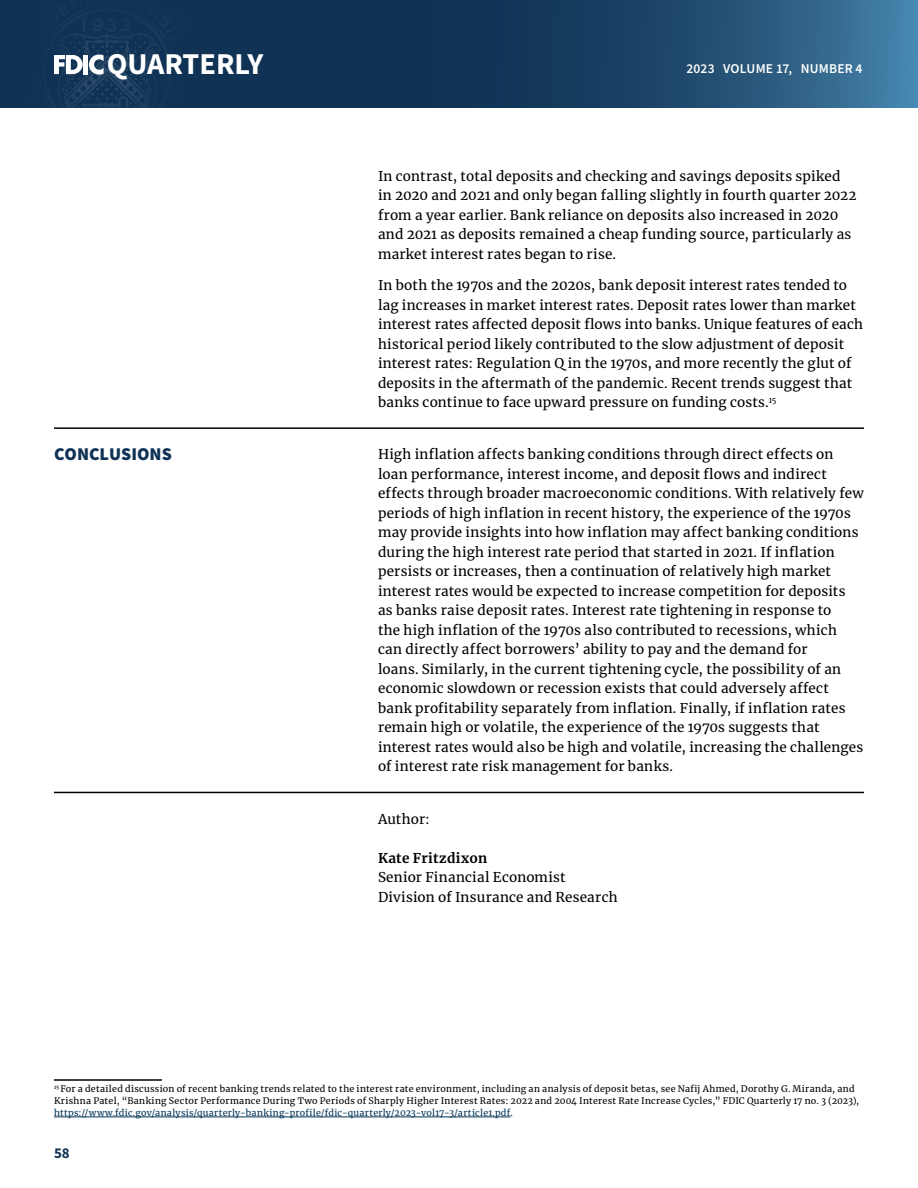
<style>
.page{position:relative;width:918px;height:1188px;background:#fff}
.page>*{position:absolute;margin:0;border:0;box-sizing:border-box;transform-origin:0 0}
.t1{font:700 30.3px "Source Sans Pro";color:#fff}
.t2{font:900 18px "Source Sans Pro";color:#103355}
.t3{font:700 15px "Source Sans Pro";color:#103355}
.Bodynorm_table{font:13.5px/19.5px "Merriweather";letter-spacing:.015em;color:#000}
.t4{font:600 13.5px "Source Sans Pro";letter-spacing:.015em;color:#fff}
.footnote_NEW{font:9px/12px "Merriweather";letter-spacing:.03em;color:#000}
.s1{font-weight:700}
.s2{color:#003256}
</style>
<div class="page">
<svg style="left:0;top:0;width:918px;height:108px;background:#1c4569"></svg>
<svg style="left:12px;top:0;width:190px;height:108px;background:#1a3b5c"></svg>
<hr style="left:54px;top:427px;width:324px;height:2px;background:#000">
<hr style="left:378px;top:427px;width:486px;height:2px;background:#000">
<hr style="left:54px;top:792px;width:324px;height:1px;background:#000">
<hr style="left:378px;top:792px;width:486px;height:1px;background:#000">
<hr style="left:54px;top:1079px;width:108px;height:2px;background:#000">
<hr style="left:54px;top:1117px;width:457px;height:1px;background:#003256">
<h1 class="t1" style="left:107px;top:43px;width:158px">QUARTERLY</h1>
<p class="t4" style="left:687px;top:60px;width:178px">2023 VOLUME 17, NUMBER 4</p>
<p class="Bodynorm_table" style="left:378px;top:166px;width:480px">In contrast, total deposits and checking and savings deposits spiked in 2020 and 2021 and only began falling slightly in fourth quarter 2022 from a year earlier. Bank reliance on deposits also increased in 2020 and 2021 as deposits remained a cheap funding source, particularly as market interest rates began to rise.</p>
<p class="Bodynorm_table" style="left:378px;top:275px;width:487px">In both the 1970s and the 2020s, bank deposit interest rates tended to lag increases in market interest rates. Deposit rates lower than market interest rates affected deposit flows into banks. Unique features of each historical period likely contributed to the slow adjustment of deposit interest rates: Regulation Q in the 1970s, and more recently the glut of deposits in the aftermath of the pandemic. Recent trends suggest that banks continue to face upward pressure on funding costs.<sup>15</sup></p>
<h2 class="t2" style="left:54px;top:441px;width:119px">CONCLUSIONS</h2>
<p class="Bodynorm_table" style="left:378px;top:444px;width:487px">High inflation affects banking conditions through direct effects on loan performance, interest income, and deposit flows and indirect effects through broader macroeconomic conditions. With relatively few periods of high inflation in recent history, the experience of the 1970s may provide insights into how inflation may affect banking conditions during the high interest rate period that started in 2021. If inflation persists or increases, then a continuation of relatively high market interest rates would be expected to increase competition for deposits<br>as banks raise deposit rates. Interest rate tightening in response to<br>the high inflation of the 1970s also contributed to recessions, which can directly affect borrowers’ ability to pay and the demand for<br>loans. Similarly, in the current tightening cycle, the possibility of an economic slowdown or recession exists that could adversely affect bank profitability separately from inflation. Finally, if inflation rates remain high or volatile, the experience of the 1970s suggests that interest rates would also be high and volatile, increasing the challenges of interest rate risk management for banks.</p>
<p class="Bodynorm_table" style="left:378px;top:809px;width:53px">Author:</p>
<p class="Bodynorm_table" style="left:378px;top:848px;width:241px"><span class="s1">Kate Fritzdixon<br></span>Senior Financial Economist<br>Division of Insurance and Research</p>
<p class="footnote_NEW" style="left:54px;top:1082px;width:807px"><sup>15</sup> For a detailed discussion of recent banking trends related to the interest rate environment, including an analysis of deposit betas, see Nafij Ahmed, Dorothy G. Miranda, and<br>Krishna Patel, “Banking Sector Performance During Two Periods of Sharply Higher Interest Rates: 2022 and 2004 Interest Rate Increase Cycles,” FDIC Quarterly 17 no. 3 (2023), <span class="s2">https://www.fdic.gov/analysis/quarterly-banking-profile/fdic-quarterly/2023-vol17-3/article1.pdf</span>.</p>
<p class="t3" style="left:54px;top:1143px;width:17px">58</p>
</div>
